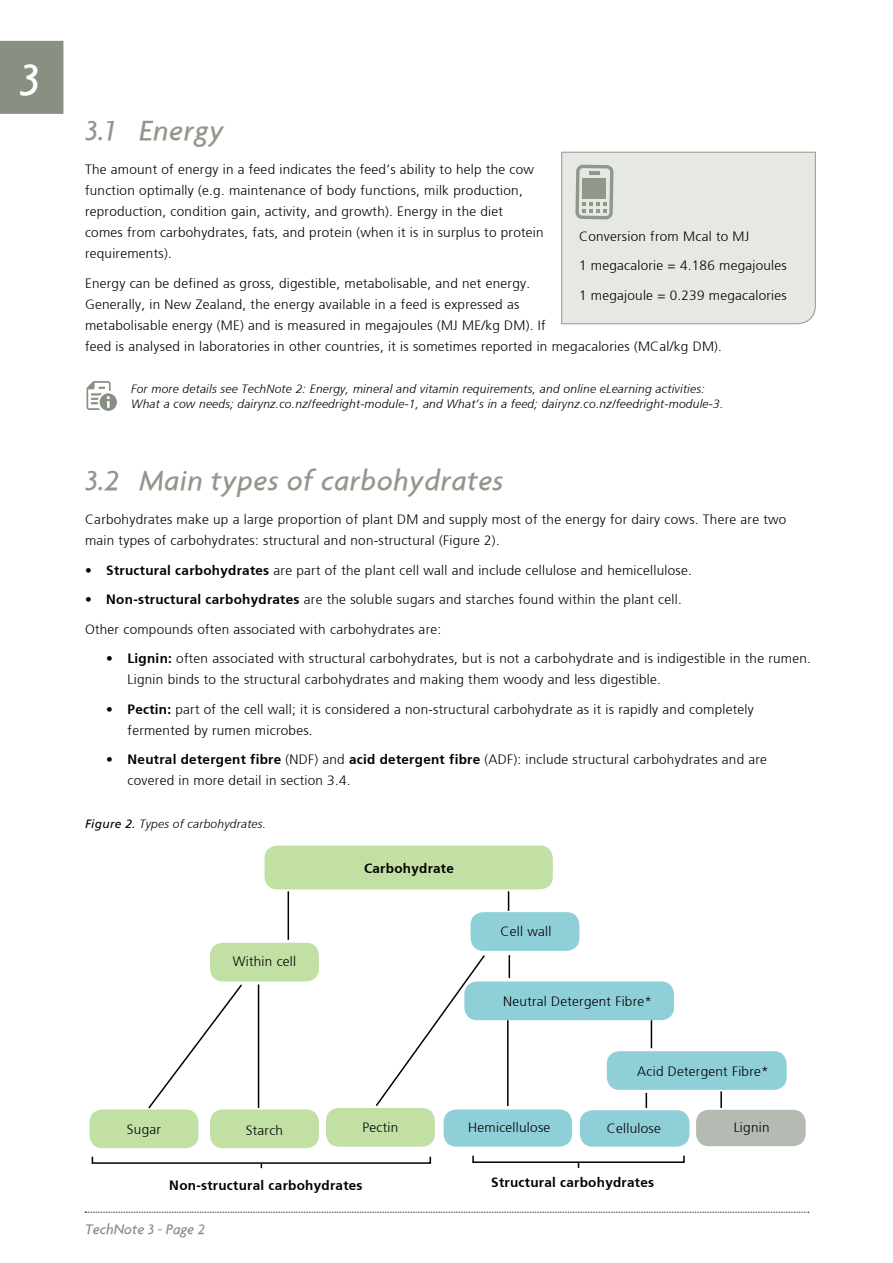
<style>
.page{position:relative;width:893px;height:1263px;background:#fff}
.page>*{position:absolute;margin:0;border:0;box-sizing:border-box;transform-origin:0 0}
.t1{font:italic 500 48px "Agenda";color:#fff}
.t2{font:italic 500 30px "Agenda";letter-spacing:.02em;color:#90988b}
.t3{font:italic 500 15px "Agenda";color:#879082}
.t4{font:300 13.5px/21px "Frutiger";letter-spacing:.02em;color:#000}
.t5{font:700 13.5px "Frutiger";letter-spacing:.02em;color:#000}
.t6{font:italic 300 12px/15px "Frutiger";letter-spacing:.02em;color:#000}
.s1{font-weight:700}
.s2{font-weight:400}
</style>
<div class="page">
<svg style="left:85px;top:1212px;width:724px;height:1px"></svg>
<div style="left:0;top:41px;width:63px;height:73px;background:#879082"></div>
<div style="left:561px;top:151px;width:255px;height:173px;background:#e5e8e3"></div>
<svg style="left:86px;top:381px;width:31px;height:30px"></svg>
<div style="left:264px;top:845px;width:289px;height:44px;background:#c2dfa4;border-radius:13px"></div>
<div style="left:210px;top:943px;width:109px;height:38px;background:#c2dfa4;border-radius:13px"></div>
<div style="left:90px;top:1109px;width:108px;height:39px;background:#c2dfa4;border-radius:13px"></div>
<div style="left:210px;top:1109px;width:109px;height:39px;background:#c2dfa4;border-radius:13px"></div>
<div style="left:326px;top:1108px;width:109px;height:39px;background:#c2dfa4;border-radius:13px"></div>
<svg style="left:147px;top:984px;width:97px;height:126px"></svg>
<hr style="left:258px;top:984px;width:1px;height:124px;background:#000">
<hr style="left:288px;top:891px;width:1px;height:49px;background:#000">
<svg style="left:375px;top:955px;width:111px;height:151px"></svg>
<svg style="left:508px;top:891px;width:1px;height:20px"></svg>
<svg style="left:509px;top:955px;width:1px;height:23px"></svg>
<hr style="left:507px;top:1020px;width:2px;height:86px;background:#000">
<svg style="left:651px;top:1020px;width:1px;height:28px"></svg>
<svg style="left:646px;top:1093px;width:1px;height:15px"></svg>
<svg style="left:720px;top:1091px;width:2px;height:17px"></svg>
<div style="left:92px;top:1156px;width:339px;height:8px;border:2px solid #000"></div>
<div style="left:472px;top:1155px;width:213px;height:8px;border:2px solid #000"></div>
<div style="left:471px;top:912px;width:108px;height:39px;background:#8fcfd8;border-radius:13px"></div>
<div style="left:464px;top:981px;width:210px;height:39px;background:#8fcfd8;border-radius:13px"></div>
<div style="left:607px;top:1051px;width:180px;height:39px;background:#8fcfd8;border-radius:13px"></div>
<div style="left:580px;top:1110px;width:109px;height:37px;background:#8fcfd8;border-radius:13px"></div>
<div style="left:444px;top:1109px;width:128px;height:38px;background:#8fcfd8;border-radius:13px"></div>
<div style="left:696px;top:1110px;width:110px;height:36px;background:#b5bbb2;border-radius:13px"></div>
<h1 class="t1" style="left:20px;top:51px;width:22px">3</h1>
<h2 class="t2" style="left:85px;top:112px;width:141px">3.1 Energy</h2>
<p class="t4" style="left:85px;top:159px;width:460px">The amount of energy in a feed indicates the feed’s ability to help the cow function optimally (e.g. maintenance of body functions, milk production, reproduction, condition gain, activity, and growth). Energy in the diet comes from carbohydrates, fats, and protein (when it is in surplus to protein requirements).</p>
<p class="t4" style="left:85px;top:273px;width:638px">Energy can be defined as gross, digestible, metabolisable, and net energy.<br>Generally, in New Zealand, the energy available in a feed is expressed as<br>metabolisable energy (ME) and is measured in megajoules (MJ ME/kg DM). If<br>feed is analysed in laboratories in other countries, it is sometimes reported in megacalories (MCal/kg DM).</p>
<p class="t4" style="left:579px;top:222px;width:209px;line-height:29.5px">Conversion from Mcal to MJ<br>1 megacalorie = 4.186 megajoules<br>1 megajoule = 0.239 megacalories</p>
<p class="t6" style="left:131px;top:381px;width:594px">For more details see TechNote 2: Energy, mineral and vitamin requirements, and online eLearning activities:<br>What a cow needs; dairynz.co.nz/feedright-module-1, and What’s in a feed; dairynz.co.nz/feedright-module-3.</p>
<h2 class="t2" style="left:85px;top:462px;width:420px">3.2 Main types of carbohydrates</h2>
<p class="t4" style="left:85px;top:509px;width:703px">Carbohydrates make up a large proportion of plant DM and supply most of the energy for dairy cows. There are two main types of carbohydrates: structural and non-structural (Figure 2).</p>
<p class="t4" style="left:85px;top:559px;width:608px"><span class="s1">• Structural carbohydrates</span> are part of the plant cell wall and include cellulose and hemicellulose.</p>
<p class="t4" style="left:85px;top:585px;width:598px;line-height:29.5px"><span class="s1">• Non-structural carbohydrates</span> are the soluble sugars and starches found within the plant cell.<br>Other compounds often associated with carbohydrates are:</p>
<p class="t4" style="left:128px;top:648px;width:685px;text-indent:-21px"><span class="s1">• Lignin:</span> often associated with structural carbohydrates, but is not a carbohydrate and is indigestible in the rumen.<br>Lignin binds to the structural carbohydrates and making them woody and less digestible.</p>
<p class="t4" style="left:128px;top:698px;width:628px;text-indent:-21px"><span class="s1">• Pectin:</span> part of the cell wall; it is considered a non-structural carbohydrate as it is rapidly and completely fermented by rumen microbes.</p>
<p class="t4" style="left:128px;top:749px;width:641px;text-indent:-21px"><span class="s1">• Neutral detergent fibre</span> (NDF) and <span class="s1">acid detergent fibre</span> (ADF): include structural carbohydrates and are covered in more detail in section 3.4.</p>
<p class="t6" style="left:85px;top:816px;width:183px"><span class="s2">Figure 2.</span> Types of carbohydrates.</p>
<p class="t4" style="left:233px;top:951px;width:65px">Within cell</p>
<p class="t5" style="left:364px;top:860px;width:91px">Carbohydrate</p>
<p class="t4" style="left:501px;top:921px;width:52px">Cell wall</p>
<p class="t4" style="left:503px;top:991px;width:150px">Neutral Detergent Fibre*</p>
<p class="t4" style="left:127px;top:1119px;width:36px">Sugar</p>
<p class="t4" style="left:246px;top:1120px;width:39px">Starch</p>
<p class="t4" style="left:363px;top:1117px;width:37px">Pectin</p>
<p class="t4" style="left:637px;top:1061px;width:133px">Acid Detergent Fibre*</p>
<p class="t4" style="left:468px;top:1117px;width:83px">Hemicellulose</p>
<p class="t4" style="left:607px;top:1118px;width:55px">Cellulose</p>
<p class="t4" style="left:734px;top:1117px;width:37px">Lignin</p>
<p class="t5" style="left:169px;top:1178px;width:195px">Non-structural carbohydrates</p>
<p class="t5" style="left:491px;top:1174px;width:164px">Structural carbohydrates</p>
<p class="t3" style="left:85px;top:1220px;width:121px">TechNote 3 - Page 2</p>
</div>
